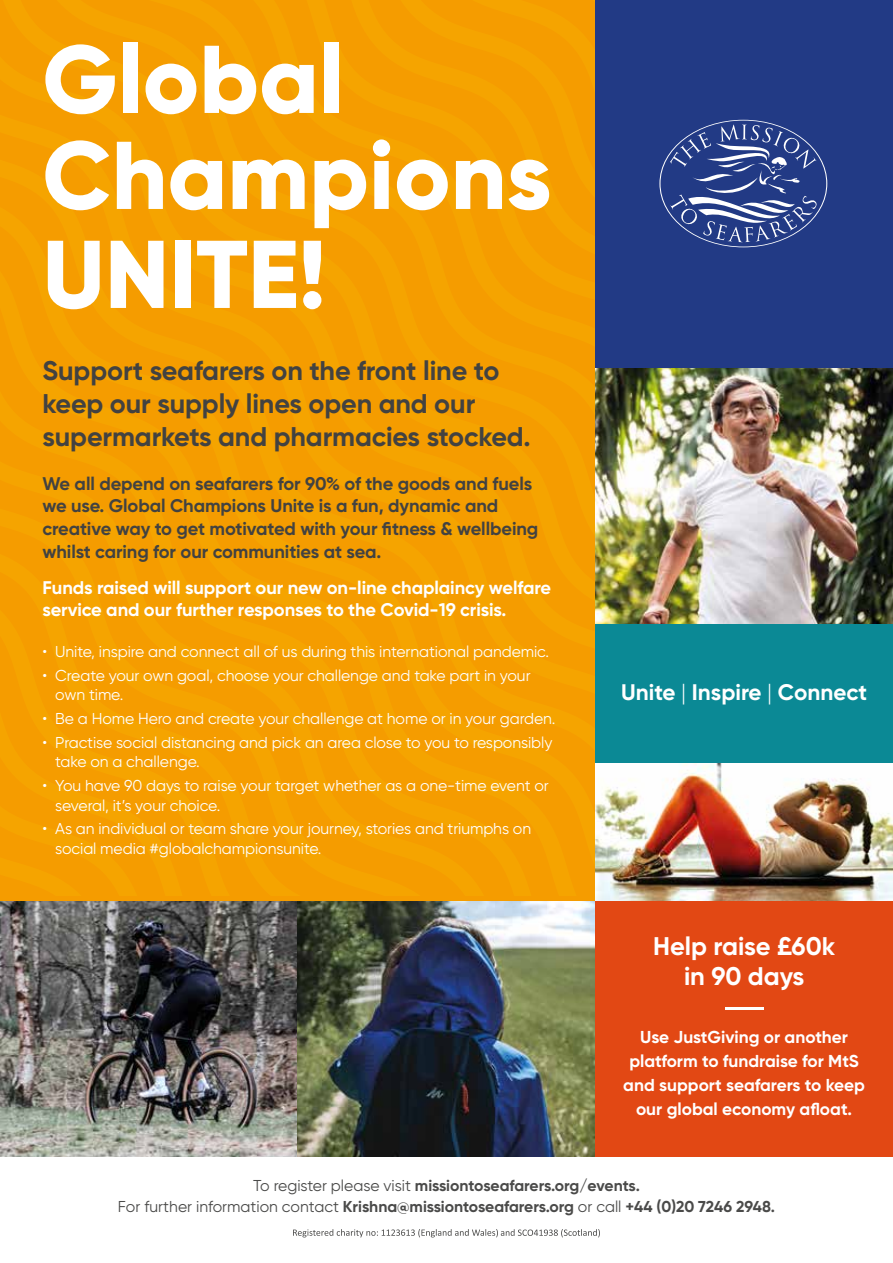
<style>
.page{position:relative;width:893px;height:1263px;background:#fff}
.page>*{position:absolute;margin:0;border:0;box-sizing:border-box;transform-origin:0 0}
.t1{font:800 96px/97.5px "Gilroy";color:#fff}
.t2{font:700 27px/33px "Gilroy";letter-spacing:-.005em;color:#424241}
.t3{font:700 25.5px/30px "Gilroy";color:#fff;text-align:center}
.t4{font:700 22.5px "Gilroy";color:#fff}
.t5{font:700 18.3px/22.8px "Gilroy";letter-spacing:-.005em;color:#424241}
.t6{font:700 18.3px/22.8px "Gilroy";letter-spacing:-.005em;color:#fff}
.t7{font:700 17.25px/24px "Gilroy";color:#fff;text-align:center}
.t8{font:15.75px/19.5px "Gilroy";letter-spacing:-.005em;color:#fff}
.t9{font:700 15.75px/21px "Gilroy";letter-spacing:-.005em;color:#4a4a49;text-align:center}
.s1{font-weight:300}
.s2{font-weight:400}
</style>
<div class="page">
<div style="left:0;top:0;width:595px;height:36px;background:#f59c00"></div>
<div style="left:0;top:36px;width:595px;height:95px;background:#f59c00"></div>
<div style="left:0;top:131px;width:595px;height:764px;background:#f59c00"></div>
<div style="left:0;top:233px;width:561px;height:662px;background:#f59c00"></div>
<div style="left:0;top:286px;width:507px;height:609px;background:#f59c00"></div>
<div style="left:0;top:331px;width:462px;height:564px;background:#f59c00"></div>
<div style="left:0;top:380px;width:414px;height:515px;background:#f59c00"></div>
<div style="left:0;top:453px;width:341px;height:442px;background:#f59c00"></div>
<div style="left:0;top:573px;width:221px;height:322px;background:#f59c00"></div>
<div style="left:0;top:634px;width:160px;height:261px;background:#f59c00"></div>
<div style="left:595px;top:0;width:298px;height:370px;background:#223a85"></div>
<img style="left:595px;top:369px;width:298px;height:255px">
<svg style="left:670px;top:125px;width:147px;height:117px"></svg>
<div style="left:595px;top:624px;width:298px;height:138px;background:#0b8995"></div>
<img style="left:595px;top:763px;width:298px;height:138px">
<svg style="left:293px;top:1229px;width:307px;height:8px"></svg>
<img style="left:0;top:901px;width:298px;height:256px">
<img style="left:298px;top:901px;width:297px;height:256px">
<div style="left:595px;top:901px;width:298px;height:256px;background:#e24814"></div>
<hr style="left:725px;top:1007px;width:38px;height:2px;background:#fff">
<h1 class="t1" style="left:43px;top:30px;width:510px">Global<br>Champions<br>UNITE!</h1>
<h2 class="t2" style="left:43px;top:353px;width:490px">Support seafarers on the front line to keep our supply lines open and our supermarkets and pharmacies stocked.</h2>
<p class="t5" style="left:43px;top:472px;width:497px">We all depend on seafarers for 90% of the goods and fuels we use. Global Champions Unite is a fun, dynamic and creative way to get motivated with your fitness &amp; wellbeing whilst caring for our communities at sea.</p>
<p class="t6" style="left:43px;top:576px;width:510px">Funds raised will support our new on-line chaplaincy welfare service and our further responses to the Covid-19 crisis.</p>
<p class="t8" style="left:43px;top:642px;width:508px">• Unite, inspire and connect all of us during this international pandemic.</p>
<p class="t8" style="left:55px;top:665px;width:477px;text-indent:-13px">• Create your own goal, choose your challenge and take part in your own time.</p>
<p class="t8" style="left:43px;top:709px;width:514px">• Be a Home Hero and create your challenge at home or in your garden.</p>
<p class="t8" style="left:55px;top:732px;width:499px;text-indent:-13px">• Practise social distancing and pick an area close to you to responsibly take on a challenge.</p>
<p class="t8" style="left:55px;top:776px;width:495px;text-indent:-13px">• You have 90 days to raise your target whether as a one-time event or several, it’s your choice.</p>
<p class="t8" style="left:55px;top:819px;width:477px;text-indent:-13px">• As an individual or team share your journey, stories and triumphs on social media #globalchampionsunite.</p>
<h3 class="t4" style="left:621px;top:678px;width:247px">Unite <span class="s1">|</span> Inspire <span class="s1">|</span> Connect</h3>
<h3 class="t3" style="left:653px;top:930px;width:184px">Help raise £60k in 90 days</h3>
<p class="t7" style="left:623px;top:1024px;width:243px">Use JustGiving or another platform to fundraise for MtS and support seafarers to keep our global economy afloat.</p>
<p class="t9" style="left:118px;top:1175px;width:659px"><span class="s2">To register please visit</span> missiontoseafarers.org/events.<br><span class="s2">For further information contact</span> Krishna@missiontoseafarers.org <span class="s2">or call</span> +44 (0)20 7246 2948.</p>
</div>
